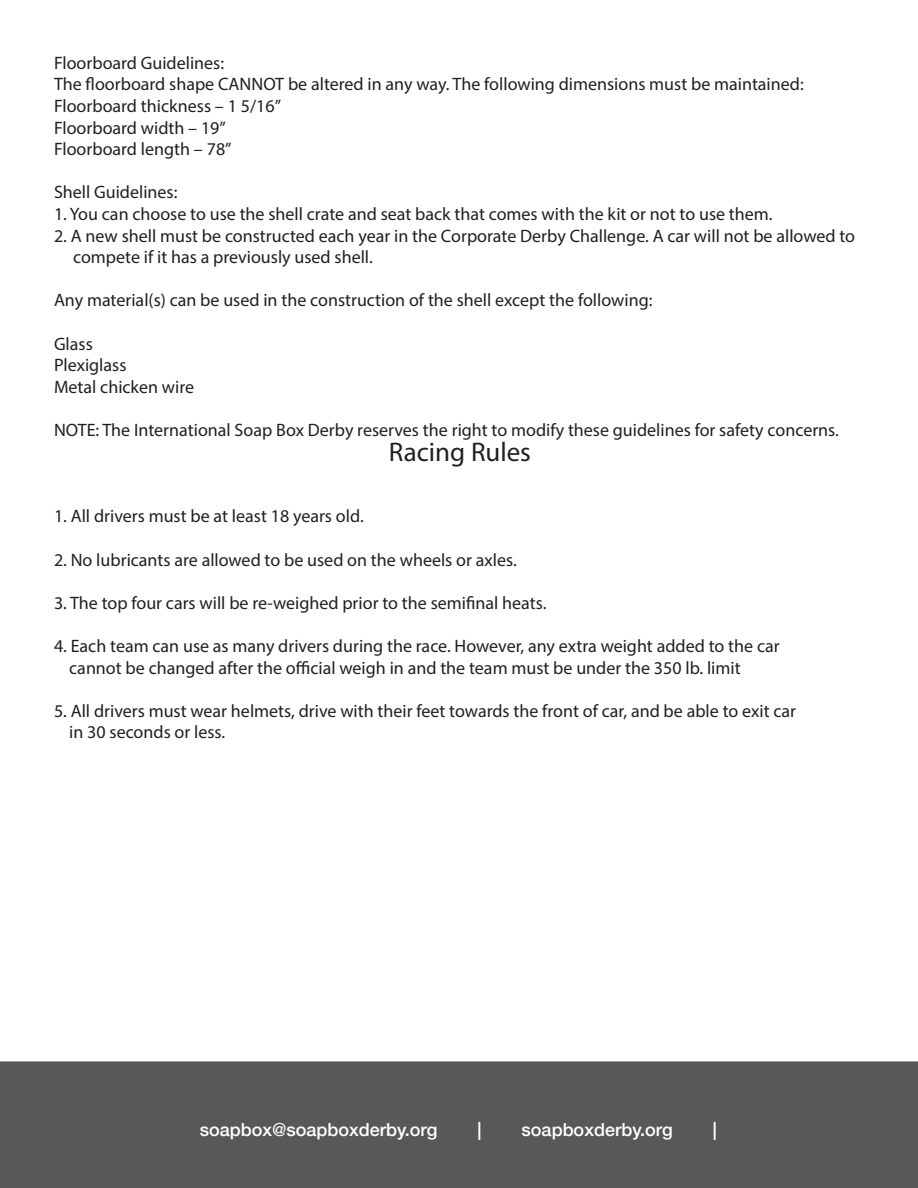
<style>
.page{position:relative;width:918px;height:1188px;background:#fff}
.page>*{position:absolute;margin:0;border:0;box-sizing:border-box;transform-origin:0 0}
.t1{font:27px "Myriad Pro";color:#231f20}
.t2{font:18px/21.6px "Myriad Pro";color:#231f20}
.t3{font:500 18px "Helvetica Neue";color:#fff}
</style>
<div class="page">
<div style="left:0;top:1061px;width:918px;height:127px;background:#57585a"></div>
<p class="t2" style="left:54px;top:52px;width:172px">Floorboard Guidelines:</p>
<p class="t2" style="left:54px;top:73px;width:751px">The floorboard shape CANNOT be altered in any way. The following dimensions must be maintained:</p>
<p class="t2" style="left:54px;top:95px;width:229px">Floorboard thickness – 1 5/16”</p>
<p class="t2" style="left:54px;top:116px;width:173px">Floorboard width – 19”</p>
<p class="t2" style="left:54px;top:138px;width:179px">Floorboard length – 78”</p>
<p class="t2" style="left:54px;top:181px;width:125px">Shell Guidelines:</p>
<p class="t2" style="left:54px;top:203px;width:720px">1. You can choose to use the shell crate and seat back that comes with the kit or not to use them.</p>
<p class="t2" style="left:73px;top:224px;width:784px;text-indent:-19px">2. A new shell must be constructed each year in the Corporate Derby Challenge. A car will not be allowed to compete if it has a previously used shell.</p>
<p class="t2" style="left:54px;top:289px;width:600px">Any material(s) can be used in the construction of the shell except the following:</p>
<p class="t2" style="left:54px;top:332px;width:40px">Glass</p>
<p class="t2" style="left:54px;top:354px;width:74px">Plexiglass</p>
<p class="t2" style="left:54px;top:376px;width:142px">Metal chicken wire</p>
<p class="t2" style="left:54px;top:419px;width:786px">NOTE: The International Soap Box Derby reserves the right to modify these guidelines for safety concerns.</p>
<p class="t1" style="left:389px;top:436px;width:144px">Racing Rules</p>
<p class="t2" style="left:54px;top:505px;width:311px">1. All drivers must be at least 18 years old.</p>
<p class="t2" style="left:54px;top:548px;width:464px">2. No lubricants are allowed to be used on the wheels or axles.</p>
<p class="t2" style="left:54px;top:592px;width:494px">3. The top four cars will be re-weighed prior to the semifinal heats.</p>
<p class="t2" style="left:69px;top:635px;width:712px;text-indent:-15px">4. Each team can use as many drivers during the race. However, any extra weight added to the car cannot be changed after the official weigh in and the team must be under the 350 lb. limit</p>
<p class="t2" style="left:69px;top:700px;width:728px;text-indent:-15px">5. All drivers must wear helmets, drive with their feet towards the front of car, and be able to exit car in 30 seconds or less.</p>
<p class="t3" style="left:200px;top:1115px;width:239px">soapbox@soapboxderby.org</p>
<p class="t3" style="left:478px;top:1115px;width:5px">|</p>
<p class="t3" style="left:522px;top:1115px;width:153px">soapboxderby.org</p>
<p class="t3" style="left:713px;top:1115px;width:5px">|</p>
</div>
